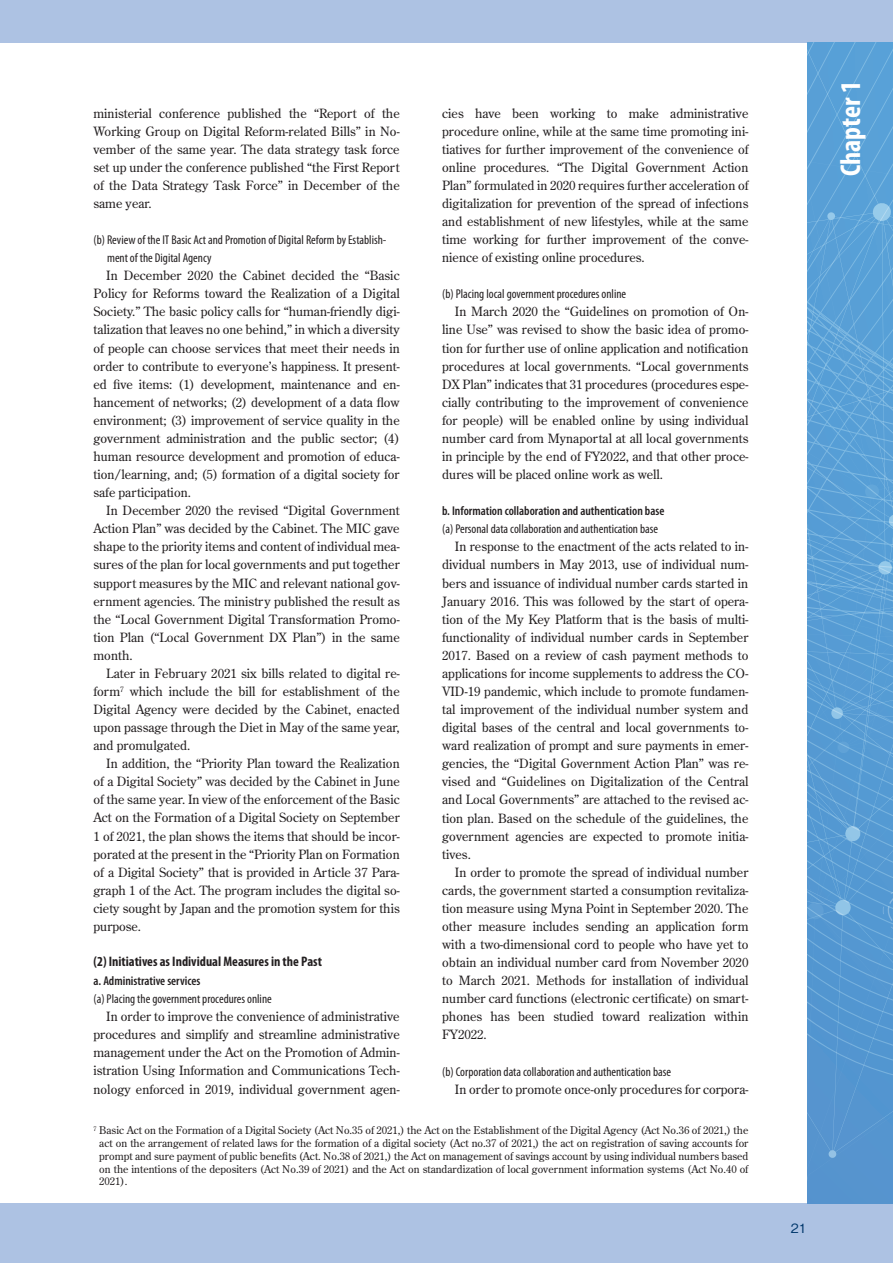
<style>
.page{position:relative;width:893px;height:1263px;background:#fff}
.page>*{position:absolute;margin:0;border:0;box-sizing:border-box;transform-origin:0 0}
.t1{font:700 condensed 28.65px "Myriad Pro";color:#fff}
.t2{font:700 condensed 13.8px "Myriad Pro";color:#231f20}
.t3{font:12.75px/18.1px "Century Old Style Std";color:#231f20;text-align:justify}
.t4{font:condensed 12.75px/18.1px "Myriad Pro";color:#231f20}
.t5{font:600 condensed 12.75px "Myriad Pro";color:#231f20}
.t6{font:500 12.75px "Gothic BBB Pr 6";color:#00376b}
.t7{font:10.65px/12.8px "Century Old Style Std";color:#231f20;text-align:justify}
</style>
<div class="page">
<div style="left:0;top:1203px;width:893px;height:60px;background:#adc2e3"></div>
<div style="left:0;top:0;width:893px;height:43px;background:#adc2e3"></div>
<svg style="left:808px;top:43px;width:85px;height:1160px;fill:#579ed5"></svg>
<svg style="left:883px;top:890px;width:10px;height:41px"></svg>
<p class="t3" style="left:94px;top:104px;width:308px">ministerial conference published the “Report of the Working Group on Digital Reform-related Bills” in No&shy;vember of the same year. The data strategy task force set up under the conference published “the First Report of the Data Strategy Task Force” in December of the same year.</p>
<p class="t4" style="left:107px;top:231px;width:281px;text-indent:-14px">(b) Review of the IT Basic Act and Promotion of Digital Reform by Establish&shy;ment of the Digital Agency</p>
<p class="t3" style="left:94px;top:266px;width:308px;text-indent:13px">In December 2020 the Cabinet decided the “Basic Policy for Reforms toward the Realization of a Digital Society.” The basic policy calls for “human-friendly digi&shy;talization that leaves no one behind,” in which a diversity of people can choose services that meet their needs in order to contribute to everyone’s happiness. It present&shy;ed five items: (1) development, maintenance and en&shy;hancement of networks; (2) development of a data flow environment; (3) improvement of service quality in the government administration and the public sector; (4) human resource development and promotion of educa&shy;tion/learning, and; (5) formation of a digital society for safe participation.</p>
<p class="t3" style="left:94px;top:501px;width:308px;text-indent:13px">In December 2020 the revised “Digital Government Action Plan” was decided by the Cabinet. The MIC gave shape to the priority items and content of individual mea&shy;sures of the plan for local governments and put together support measures by the MIC and relevant national gov&shy;ernment agencies. The ministry published the result as the “Local Government Digital Transformation Promo&shy;tion Plan (“Local Government DX Plan”) in the same month.</p>
<p class="t3" style="left:94px;top:664px;width:308px;text-indent:13px">Later in February 2021 six bills related to digital re&shy;form<sup>7</sup> which include the bill for establishment of the Digital Agency were decided by the Cabinet, enacted upon passage through the Diet in May of the same year, and promulgated.</p>
<p class="t3" style="left:94px;top:754px;width:308px;text-indent:13px">In addition, the “Priority Plan toward the Realization of a Digital Society” was decided by the Cabinet in June of the same year. In view of the enforcement of the Basic Act on the Formation of a Digital Society on September 1 of 2021, the plan shows the items that should be incor&shy;porated at the present in the “Priority Plan on Formation of a Digital Society” that is provided in Article 37 Para&shy;graph 1 of the Act. The program includes the digital so&shy;ciety sought by Japan and the promotion system for this purpose.</p>
<p class="t2" style="left:94px;top:953px;width:230px">(2) Initiatives as Individual Measures in the Past</p>
<p class="t5" style="left:94px;top:973px;width:108px">a. Administrative services</p>
<p class="t4" style="left:94px;top:990px;width:180px">(a) Placing the government procedures online</p>
<p class="t3" style="left:94px;top:1007px;width:308px;text-indent:13px">In order to improve the convenience of administrative procedures and simplify and streamline administrative management under the Act on the Promotion of Admin&shy;istration Using Information and Communications Tech&shy;nology enforced in 2019, individual government agen-</p>
<p class="t3" style="left:442px;top:104px;width:308px">cies have been working to make administrative procedure online, while at the same time promoting ini&shy;tiatives for further improvement of the convenience of online procedures. “The Digital Government Action Plan” formulated in 2020 requires further acceleration of digitalization for prevention of the spread of infections and establishment of new lifestyles, while at the same time working for further improvement of the conve&shy;nience of existing online procedures.</p>
<p class="t4" style="left:442px;top:285px;width:185px">(b) Placing local government procedures online</p>
<p class="t3" style="left:442px;top:302px;width:308px;text-indent:13px">In March 2020 the “Guidelines on promotion of On&shy;line Use” was revised to show the basic idea of promo&shy;tion for further use of online application and notification procedures at local governments. “Local governments DX Plan” indicates that 31 procedures (procedures espe&shy;cially contributing to the improvement of convenience for people) will be enabled online by using individual number card from Mynaportal at all local governments in principle by the end of FY2022, and that other proce&shy;dures will be placed online work as well.</p>
<p class="t5" style="left:442px;top:503px;width:224px">b. Information collaboration and authentication base</p>
<p class="t4" style="left:442px;top:520px;width:217px">(a) Personal data collaboration and authentication base</p>
<p class="t3" style="left:442px;top:537px;width:308px;text-indent:13px">In response to the enactment of the acts related to in&shy;dividual numbers in May 2013, use of individual num&shy;bers and issuance of individual number cards started in January 2016. This was followed by the start of opera&shy;tion of the My Key Platform that is the basis of multi&shy;functionality of individual number cards in September 2017. Based on a review of cash payment methods to applications for income supplements to address the CO-VID-19 pandemic, which include to promote fundamen&shy;tal improvement of the individual number system and digital bases of the central and local governments to&shy;ward realization of prompt and sure payments in emer&shy;gencies, the “Digital Government Action Plan” was re&shy;vised and “Guidelines on Digitalization of the Central and Local Governments” are attached to the revised ac&shy;tion plan. Based on the schedule of the guidelines, the government agencies are expected to promote initia&shy;tives.</p>
<p class="t3" style="left:442px;top:863px;width:308px;text-indent:13px">In order to promote the spread of individual number cards, the government started a consumption revitaliza&shy;tion measure using Myna Point in September 2020. The other measure includes sending an application form with a two-dimensional cord to people who have yet to obtain an individual number card from November 2020 to March 2021. Methods for installation of individual number card functions (electronic certificate) on smart&shy;phones has been studied toward realization within FY2022.</p>
<p class="t4" style="left:442px;top:1062px;width:230px">(b) Corporation data collaboration and authentication base</p>
<p class="t3" style="left:455px;top:1080px;width:295px">In order to promote once-only procedures for corpora-</p>
<p class="t7" style="left:99px;top:1124px;width:651px;text-indent:-6px"><sup>7</sup> Basic Act on the Formation of a Digital Society (Act No.35 of 2021,) the Act on the Establishment of the Digital Agency (Act No.36 of 2021,) the act on the arrangement of related laws for the formation of a digital society (Act no.37 of 2021,) the act on registration of saving accounts for prompt and sure payment of public benefits (Act. No.38 of 2021,) the Act on management of savings account by using individual numbers based on the intentions of the depositers (Act No.39 of 2021) and the Act on standardization of local government information systems (Act No.40 of 2021).</p>
<h1 class="t1" style="left:833px;top:176px;width:97px;rotate:-90deg">Chapter 1</h1>
<p class="t6" style="left:791px;top:1218px;width:18px">21</p>
</div>
